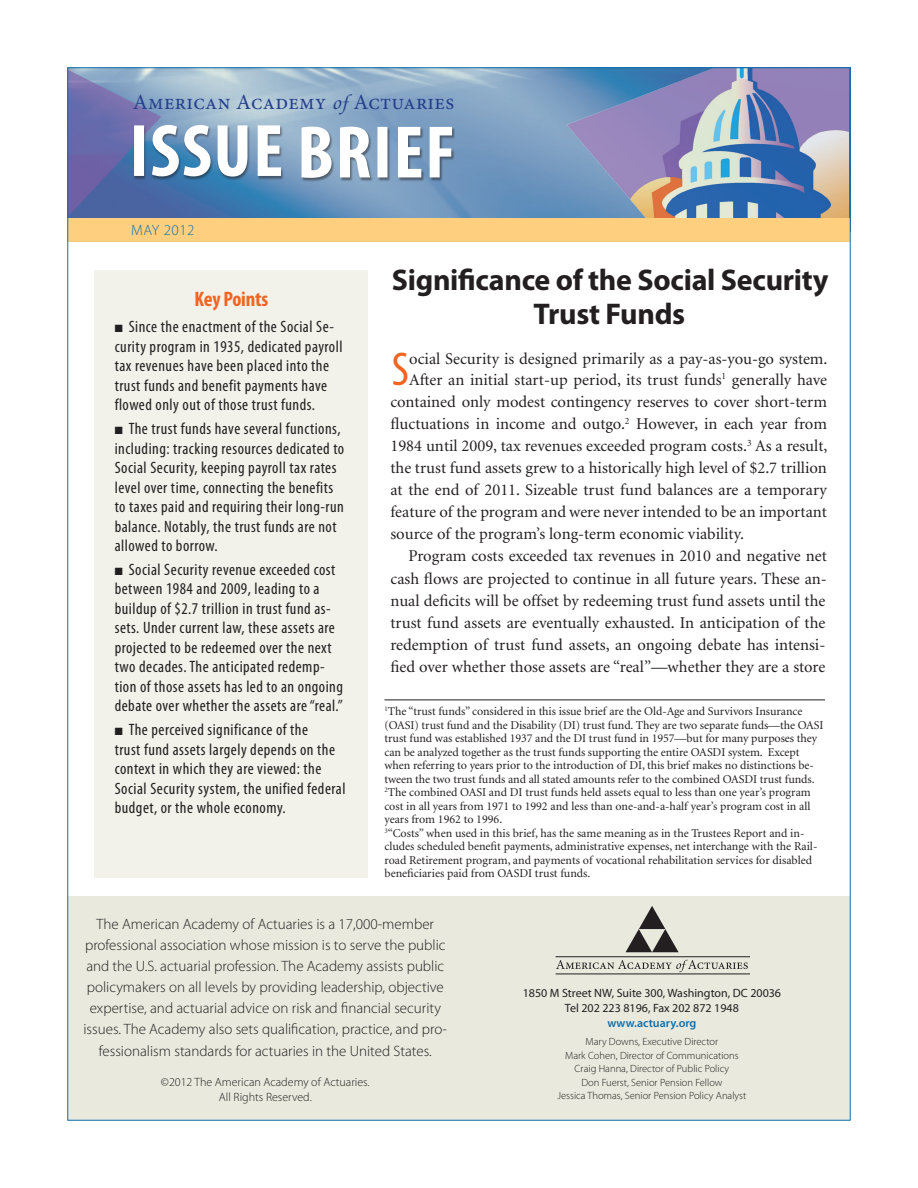
<style>
.page{position:relative;width:918px;height:1188px;background:#fff}
.page>*{position:absolute;margin:0;border:0;box-sizing:border-box;transform-origin:0 0}
.Intro_text_1st{font:condensed 47.7px "Myriad Pro";color:#f36421}
.t1{font:700 30px/34px "Myriad Pro";letter-spacing:-.01em;color:#231f20;text-align:center}
.t2{font:21.75px "Minion Pro";letter-spacing:.015em;color:#253f8e}
.t3{font:700 condensed 21px "Myriad Pro";letter-spacing:-.01em;color:#f36421}
.box_copy{font:condensed 16.5px/19.5px "Myriad Pro";letter-spacing:.03em;color:#231f20}
.Intro_text_1st-2{font:16.5px "Minion";color:#231f20}
.Intro_text{font:16.5px/22px "Minion";color:#231f20;text-align:justify}
.subhead{font:300 15px/21px "Myriad Pro";color:#231f20;text-align:center}
.subhead-2{font:300 15px "Myriad Pro";letter-spacing:.03em;color:#1170ab}
.Footnotes{font:12px/13.5px "Minion";letter-spacing:-.005em;color:#231f20}
.t4{font:12px "Myriad Pro";color:#231f20}
.t5{font:300 12px/15px "Myriad Pro";color:#231f20;text-align:center}
.t6{font:600 12px "Myriad Pro";color:#1170ab}
.t7{font:300 10.5px "Myriad Pro";color:#231f20}
.s1{font-family:"Zapf Chancery";font-weight:500;font-style:italic}
</style>
<div class="page">
<div style="left:68px;top:896px;width:782px;height:224px;background:#eae9de"></div>
<img style="left:69px;top:69px;width:489px;height:149px">
<img style="left:558px;top:69px;width:291px;height:149px">
<div style="left:68px;top:218px;width:782px;height:24px;background:#fecf7e"></div>
<svg style="left:69px;top:69px;width:383px;height:148px;background:#8ba4c5"></svg>
<svg style="left:626px;top:906px;width:53px;height:46px"></svg>
<svg style="left:556px;top:960px;width:192px;height:12px"></svg>
<hr style="left:556px;top:957px;width:194px;height:1px;background:#231f20">
<hr style="left:556px;top:974px;width:194px;height:1px;background:#231f20">
<div style="left:94px;top:270px;width:274px;height:608px;background:#f2f1ea"></div>
<hr style="left:384px;top:700px;width:441px;height:1px;background:#231f20">
<p class="t2" style="left:133px;top:88px;width:323px">American Academy <span class="s1">of</span> Actuaries</p>
<p class="subhead-2" style="left:131px;top:222px;width:65px">MAY 2012</p>
<p class="t3" style="left:195px;top:286px;width:75px">Key Points</p>
<p class="box_copy" style="left:115px;top:317px;width:229px">■ Since the enactment of the Social Se&shy;curity program in 1935, dedicated payroll tax revenues have been placed into the trust funds and benefit payments have flowed only out of those trust funds.</p>
<p class="box_copy" style="left:115px;top:419px;width:231px">■ The trust funds have several functions, including: tracking resources dedicated to Social Security, keeping payroll tax rates level over time, connecting the benefits to taxes paid and requiring their long-run balance. Notably, the trust funds are not allowed to borrow.</p>
<p class="box_copy" style="left:115px;top:559px;width:230px">■ Social Security revenue exceeded cost between 1984 and 2009, leading to a buildup of $2.7 trillion in trust fund as&shy;sets. Under current law, these assets are projected to be redeemed over the next two decades. The anticipated redemp&shy;tion of those assets has led to an ongoing debate over whether the assets are “real.”</p>
<p class="box_copy" style="left:115px;top:720px;width:232px">■ The perceived significance of the<br>trust fund assets largely depends on the context in which they are viewed: the Social Security system, the unified federal budget, or the whole economy.</p>
<p class="t1" style="left:392px;top:262px;width:438px">Significance of the Social Security<br>Trust Funds</p>
<p class="Intro_text_1st" style="left:392px;top:340px;width:19px">S</p>
<p class="Intro_text_1st-2" style="left:409px;top:351px;width:420px">ocial Security is designed primarily as a pay-as-you-go system.</p>
<p class="Intro_text_1st-2" style="left:409px;top:372px;width:419px">After an initial start-up period, its trust funds<sup>1</sup> generally have</p>
<p class="Intro_text_1st-2" style="left:390px;top:394px;width:438px">contained only modest contingency reserves to cover short-term</p>
<p class="Intro_text_1st-2" style="left:390px;top:416px;width:438px">fluctuations in income and outgo.<sup>2</sup> However, in each year from</p>
<p class="Intro_text_1st-2" style="left:390px;top:438px;width:438px">1984 until 2009, tax revenues exceeded program costs.<sup>3</sup> As a result,</p>
<p class="Intro_text_1st-2" style="left:390px;top:460px;width:438px">the trust fund assets grew to a historically high level of $2.7 trillion</p>
<p class="Intro_text_1st-2" style="left:390px;top:482px;width:438px">at the end of 2011. Sizeable trust fund balances are a temporary</p>
<p class="Intro_text_1st-2" style="left:390px;top:504px;width:438px">feature of the program and were never intended to be an important</p>
<p class="Intro_text_1st-2" style="left:390px;top:526px;width:355px">source of the program’s long-term economic viability.</p>
<p class="Intro_text" style="left:390px;top:546px;width:438px;text-indent:18px">Program costs exceeded tax revenues in 2010 and negative net cash flows are projected to continue in all future years. These an&shy;nual deficits will be offset by redeeming trust fund assets until the trust fund assets are eventually exhausted. In anticipation of the redemption of trust fund assets, an ongoing debate has intensi&shy;fied over whether those assets are “real”—whether they are a store</p>
<p class="Footnotes" style="left:384px;top:705px;width:441px"><sup>1</sup>The “trust funds” considered in this issue brief are the Old-Age and Survivors Insurance (OASI) trust fund and the Disability (DI) trust fund. They are two separate funds—the OASI trust fund was established 1937 and the DI trust fund in 1957—but for many purposes they can be analyzed together as the trust funds supporting the entire OASDI system. Except when referring to years prior to the introduction of DI, this brief makes no distinctions be&shy;tween the two trust funds and all stated amounts refer to the combined OASDI trust funds.<br><sup>2</sup>The combined OASI and DI trust funds held assets equal to less than one year’s program cost in all years from 1971 to 1992 and less than one-and-a-half year’s program cost in all years from 1962 to 1996.<br><sup>3</sup>“Costs” when used in this brief, has the same meaning as in the Trustees Report and in&shy;cludes scheduled benefit payments, administrative expenses, net interchange with the Rail&shy;road Retirement program, and payments of vocational rehabilitation services for disabled beneficiaries paid from OASDI trust funds.</p>
<p class="subhead" style="left:84px;top:914px;width:365px">The American Academy of Actuaries is a 17,000-member professional association whose mission is to serve the public and the U.S. actuarial profession. The Academy assists public policymakers on all levels by providing leadership, objective expertise, and actuarial advice on risk and financial security issues. The Academy also sets qualification, practice, and pro-</p>
<p class="subhead" style="left:99px;top:1041px;width:335px">fessionalism standards for actuaries in the United States.</p>
<p class="t5" style="left:161px;top:1074px;width:210px">©2012 The American Academy of Actuaries.<br>All Rights Reserved.</p>
<p class="t4" style="left:523px;top:986px;width:260px">1850 M Street NW, Suite 300, Washington, DC 20036</p>
<p class="t4" style="left:565px;top:1001px;width:176px">Tel 202 223 8196, Fax 202 872 1948</p>
<p class="t6" style="left:607px;top:1015px;width:91px">www.actuary.org</p>
<p class="t7" style="left:586px;top:1036px;width:134px">Mary Downs, Executive Director</p>
<p class="t7" style="left:565px;top:1049px;width:175px">Mark Cohen, Director of Communications</p>
<p class="t7" style="left:575px;top:1063px;width:156px">Craig Hanna, Director of Public Policy</p>
<p class="t7" style="left:581px;top:1076px;width:143px">Don Fuerst, Senior Pension Fellow</p>
<p class="t7" style="left:557px;top:1090px;width:190px">Jessica Thomas, Senior Pension Policy Analyst</p>
</div>
